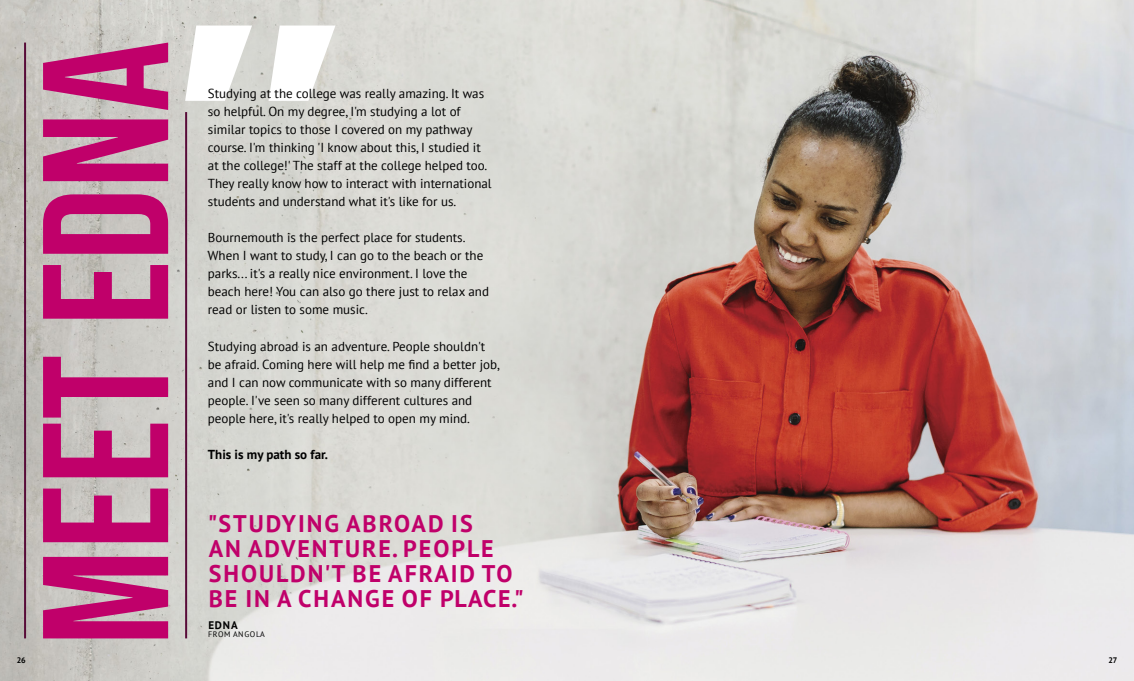
<style>
.page{position:relative;width:1134px;height:681px;background:#fff}
.page>*{position:absolute;margin:0;border:0;box-sizing:border-box;transform-origin:0 0}
.BU_P_Body{font:700 24px/25px "PT Sans";letter-spacing:.08em;color:#c0006a}
.BU_P_Body-2{font:13px/18px "PT Sans";color:#000}
.BU_P_Body-3{font:700 13px "PT Sans";color:#000}
.BU_P_Student_Name_Left{font:700 11px "PT Sans";color:#000}
.BU_P_Student_Country_Left{font:8px "PT Sans";letter-spacing:.08em;color:#000}
.t1{font:700 8px "PT Sans";color:#000}
</style>
<div class="page">
<img style="left:0;top:0;width:1134px;height:680px">
<svg style="left:185px;top:26px;width:150px;height:75px"></svg>
<svg style="left:43px;top:43px;width:125px;height:595px;background:#c45e93"></svg>
<hr style="left:185px;top:112px;width:2px;height:526px;background:#580b38">
<hr style="left:24px;top:43px;width:2px;height:595px;background:#580b38">
<p class="BU_P_Body-2" style="left:208px;top:84px;width:285px">Studying at the college was really amazing. It was so helpful. On my degree, I'm studying a lot of similar topics to those I covered on my pathway course. I'm thinking 'I know about this, I studied it at the college!' The staff at the college helped too.<br>They really know how to interact with international students and understand what it's like for us.</p>
<p class="BU_P_Body-2" style="left:208px;top:228px;width:283px">Bournemouth is the perfect place for students.<br>When I want to study, I can go to the beach or the parks... it's a really nice environment. I love the beach here! You can also go there just to relax and read or listen to some music.</p>
<p class="BU_P_Body-2" style="left:208px;top:336px;width:293px">Studying abroad is an adventure. People shouldn't be afraid. Coming here will help me find a better job, and I can now communicate with so many different people. I've seen so many different cultures and people here, it's really helped to open my mind.</p>
<p class="BU_P_Body-3" style="left:208px;top:445px;width:122px">This is my path so far.</p>
<p class="BU_P_Body" style="left:208px;top:510px;width:317px">"STUDYING ABROAD IS<br>AN ADVENTURE. PEOPLE<br>SHOULDN'T BE AFRAID TO<br>BE IN A CHANGE OF PLACE."</p>
<p class="BU_P_Student_Name_Left" style="left:208px;top:617px;width:31px">EDNA</p>
<p class="BU_P_Student_Country_Left" style="left:208px;top:628px;width:58px">FROM ANGOLA</p>
<p class="t1" style="left:17px;top:654px;width:11px">26</p>
<p class="t1" style="left:1108px;top:654px;width:11px">27</p>
</div>
